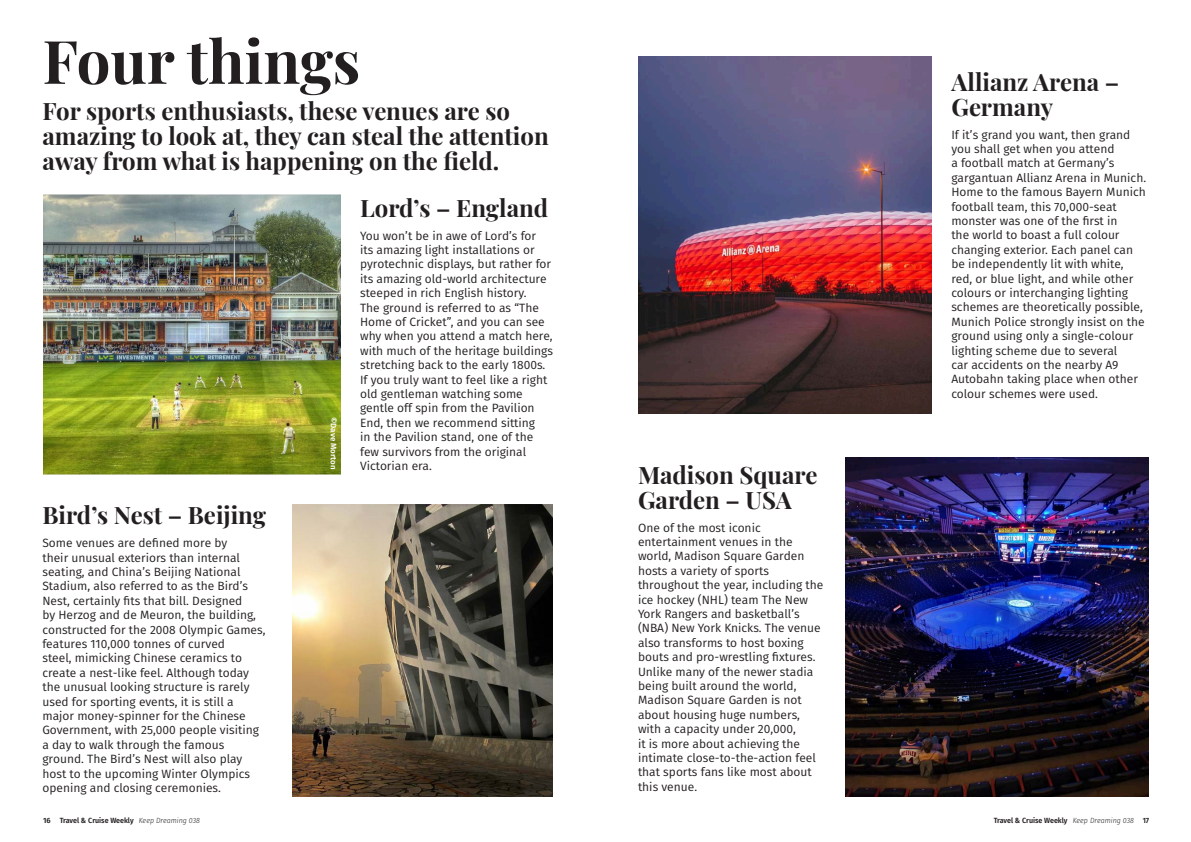
<style>
.page{position:relative;width:1191px;height:842px;background:#fff}
.page>*{position:absolute;margin:0;border:0;box-sizing:border-box;transform-origin:0 0}
.TCW_title{font:700 60px "Playfair Display";color:#231f20}
.TCW_mini_head{font:700 24px/25px "Playfair Display";color:#231f20}
.TCW_body{font:12px/14.4px "Fira Sans";color:#231f20}
.TCW_caption{font:600 8px "Fira Sans";letter-spacing:-.005em;color:#fff}
.t1{font:600 7.5px "Fira Sans";color:#231f20}
.t2{font:600 7.5px "Fira Sans";color:#231f20;scale:.95 1}
.s1{font-weight:300;font-style:italic}
</style>
<div class="page">
<img style="left:43px;top:195px;width:297px;height:279px">
<img style="left:292px;top:505px;width:261px;height:292px">
<img style="left:638px;top:57px;width:293px;height:356px">
<img style="left:846px;top:458px;width:302px;height:339px">
<p class="TCW_title" style="left:43px;top:14px;width:319px">Four things</p>
<p class="TCW_mini_head" style="left:43px;top:97px;width:508px">For sports enthusiasts, these venues are so amazing to look at, they can steal the attention away from what is happening on the field.</p>
<p class="TCW_mini_head" style="left:42px;top:501px;width:225px">Bird’s Nest – Beijing</p>
<p class="TCW_body" style="left:42px;top:535px;width:225px">Some venues are defined more by<br>their unusual exteriors than internal seating, and China’s Beijing National Stadium, also referred to as the Bird’s Nest, certainly fits that bill. Designed<br>by Herzog and de Meuron, the building, constructed for the 2008 Olympic Games, features 110,000 tonnes of curved<br>steel, mimicking Chinese ceramics to create a nest-like feel. Although today the unusual looking structure is rarely used for sporting events, it is still a major money-spinner for the Chinese Government, with 25,000 people visiting a day to walk through the famous ground. The Bird’s Nest will also play host to the upcoming Winter Olympics opening and closing ceremonies.</p>
<p class="TCW_caption" style="left:340px;top:417px;width:54px;rotate:90deg">©Dave Morton</p>
<p class="TCW_mini_head" style="left:360px;top:193px;width:190px">Lord’s – England</p>
<p class="TCW_body" style="left:360px;top:228px;width:194px">You won’t be in awe of Lord’s for<br>its amazing light installations or pyrotechnic displays, but rather for its amazing old-world architecture steeped in rich English history.<br>The ground is referred to as “The<br>Home of Cricket”, and you can see why when you attend a match here, with much of the heritage buildings stretching back to the early 1800s.<br>If you truly want to feel like a right old gentleman watching some gentle off spin from the Pavilion<br>End, then we recommend sitting<br>in the Pavilion stand, one of the few survivors from the original<br>Victorian era.</p>
<p class="TCW_mini_head" style="left:638px;top:460px;width:181px">Madison Square<br>Garden – USA</p>
<p class="TCW_body" style="left:638px;top:520px;width:187px">One of the most iconic entertainment venues in the world, Madison Square Garden hosts a variety of sports throughout the year, including the ice hockey (NHL) team The New<br>York Rangers and basketball’s (NBA) New York Knicks. The venue also transforms to host boxing bouts and pro-wrestling fixtures.<br>Unlike many of the newer stadia being built around the world,<br>Madison Square Garden is not about housing huge numbers, with a capacity under 20,000,<br>it is more about achieving the intimate close-to-the-action feel that sports fans like most about this venue.</p>
<p class="TCW_mini_head" style="left:951px;top:67px;width:169px">Allianz Arena –<br>Germany</p>
<p class="TCW_body" style="left:951px;top:127px;width:196px">If it’s grand you want, then grand you shall get when you attend<br>a football match at Germany’s gargantuan Allianz Arena in Munich.<br>Home to the famous Bayern Munich football team, this 70,000-seat monster was one of the first in<br>the world to boast a full colour changing exterior. Each panel can be independently lit with white, red, or blue light, and while other colours or interchanging lighting schemes are theoretically possible,<br>Munich Police strongly insist on the ground using only a single-colour lighting scheme due to several<br>car accidents on the nearby A9<br>Autobahn taking place when other colour schemes were used.</p>
<p class="t1" style="left:43px;top:814px;width:158px">16 Travel &amp; Cruise Weekly <span class="s1">Keep Dreaming 038</span></p>
<p class="t2" style="left:993px;top:814px;width:165px">Travel &amp; Cruise Weekly <span class="s1">Keep Dreaming 038</span> 17</p>
</div>
